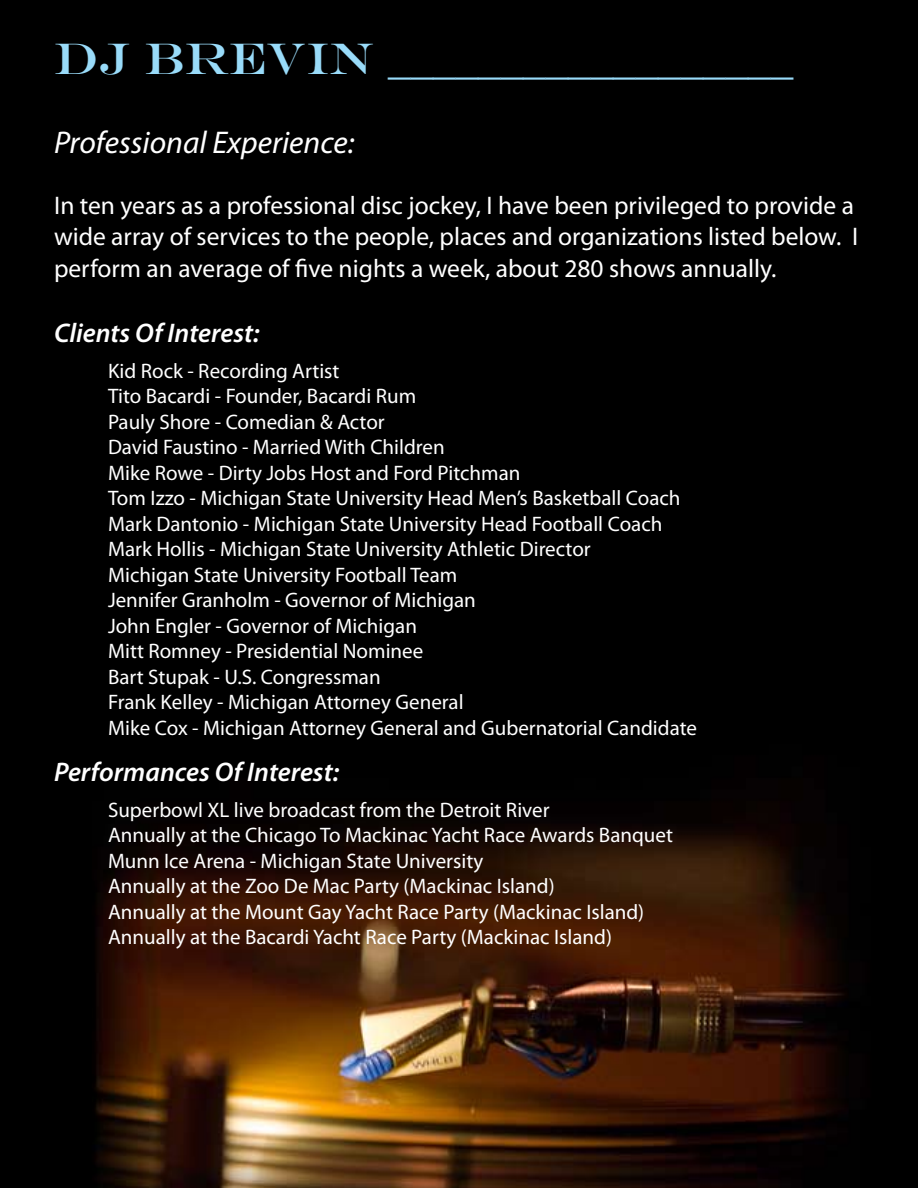
<style>
.page{position:relative;width:918px;height:1188px;background:#fff}
.page>*{position:absolute;margin:0;border:0;box-sizing:border-box;transform-origin:0 0}
.t1{font:45px "Engravers";color:#99dbf9}
.t2{font:italic 31.5px "Myriad Pro";color:#fff}
.t3{font:italic 600 27px "Myriad Pro";color:#fff}
.t4{font:25.5px/31.5px "Myriad Pro";color:#fff}
.t5{font:21px/25.5px "Myriad Pro";color:#fff}
</style>
<div class="page">
<img style="left:0;top:0;width:918px;height:1188px">
<h1 class="t1" style="left:54px;top:32px;width:741px">DJ BREVIN __________________</h1>
<h2 class="t2" style="left:54px;top:123px;width:302px">Professional Experience:</h2>
<p class="t4" style="left:54px;top:189px;width:806px">In ten years as a professional disc jockey, I have been privileged to provide a wide array of services to the people, places and organizations listed below. I perform an average of five nights a week, about 280 shows annually.</p>
<p class="t3" style="left:54px;top:316px;width:207px">Clients Of Interest:</p>
<p class="t5" style="left:108px;top:358px;width:591px">Kid Rock - Recording Artist<br>Tito Bacardi - Founder, Bacardi Rum<br>Pauly Shore - Comedian &amp; Actor<br>David Faustino - Married With Children<br>Mike Rowe - Dirty Jobs Host and Ford Pitchman<br>Tom Izzo - Michigan State University Head Men’s Basketball Coach Mark Dantonio - Michigan State University Head Football Coach Mark Hollis - Michigan State University Athletic Director<br>Michigan State University Football Team<br>Jennifer Granholm - Governor of Michigan<br>John Engler - Governor of Michigan<br>Mitt Romney - Presidential Nominee<br>Bart Stupak - U.S. Congressman<br>Frank Kelley - Michigan Attorney General<br>Mike Cox - Michigan Attorney General and Gubernatorial Candidate</p>
<p class="t3" style="left:54px;top:754px;width:287px">Performances Of Interest:</p>
<p class="t5" style="left:108px;top:797px;width:566px">Superbowl XL live broadcast from the Detroit River<br>Annually at the Chicago To Mackinac Yacht Race Awards Banquet Munn Ice Arena - Michigan State University<br>Annually at the Zoo De Mac Party (Mackinac Island)<br>Annually at the Mount Gay Yacht Race Party (Mackinac Island)<br>Annually at the Bacardi Yacht Race Party (Mackinac Island)</p>
</div>
